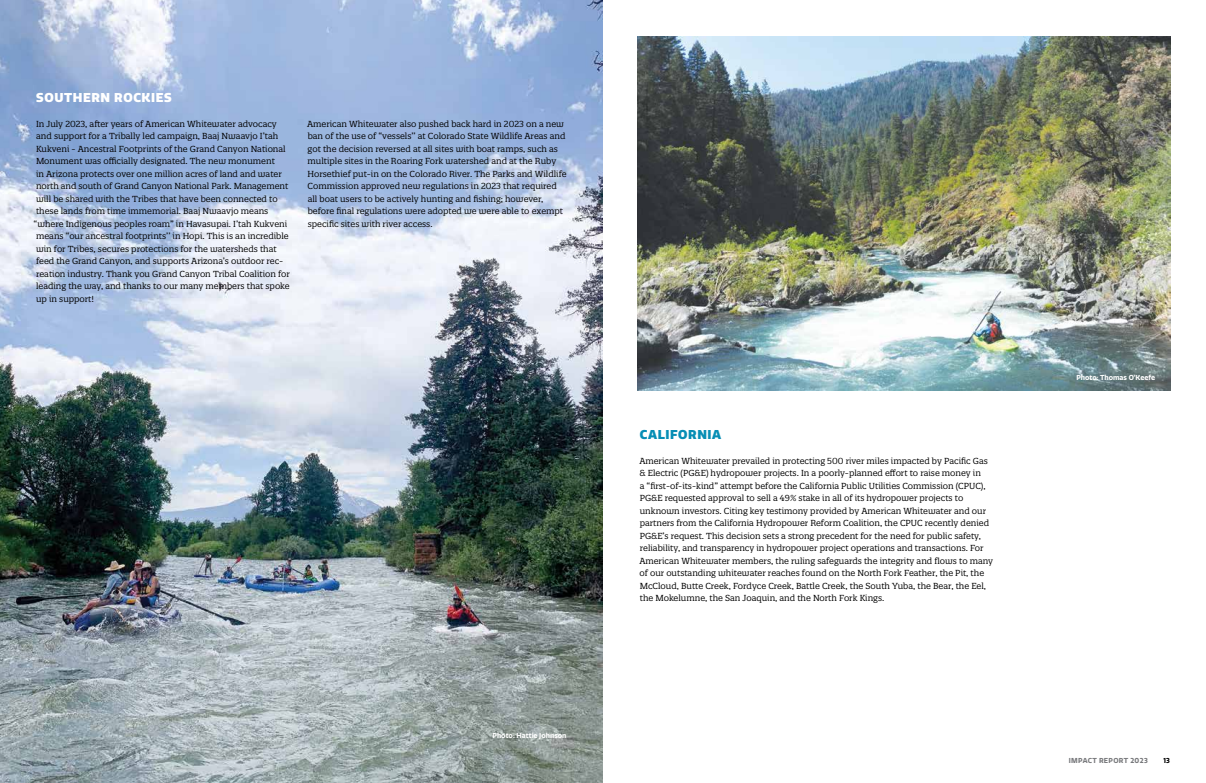
<style>
.page{position:relative;width:1206px;height:783px;background:#fff}
.page>*{position:absolute;margin:0;border:0;box-sizing:border-box;transform-origin:0 0}
.t1{font:900 12.5px "Quatro";letter-spacing:.05em;color:#fff}
.t2{font:900 12.5px "Quatro";letter-spacing:.05em;color:#078eb5}
.t3{font:8.5px/12.5px "Quatro Slab";color:#000}
.t4{font:700 7px "Quatro";color:#fff}
.t5{font:700 7px "Quatro";letter-spacing:.05em;color:#77787b}
.t6{font:700 7px "Quatro";color:#000}
</style>
<div class="page">
<img style="left:0;top:0;width:603px;height:783px">
<img style="left:637px;top:36px;width:533px;height:355px">
<h1 class="t1" style="left:36px;top:90px;width:137px">SOUTHERN ROCKIES</h1>
<p class="t3" style="left:36px;top:117px;width:242px">In July 2023, after years of American Whitewater advocacy</p>
<p class="t3" style="left:36px;top:130px;width:244px">and support for a Tribally led campaign, Baaj Nwaavjo I’tah</p>
<p class="t3" style="left:36px;top:142px;width:251px">Kukveni - Ancestral Footprints of the Grand Canyon National</p>
<p class="t3" style="left:36px;top:155px;width:240px">Monument was officially designated. The new monument</p>
<p class="t3" style="left:36px;top:167px;width:247px">in Arizona protects over one million acres of land and water</p>
<p class="t3" style="left:36px;top:180px;width:254px">north and south of Grand Canyon National Park. Management</p>
<p class="t3" style="left:36px;top:192px;width:243px">will be shared with the Tribes that have been connected to</p>
<p class="t3" style="left:36px;top:205px;width:234px">these lands from time immemorial. Baaj Nwaavjo means</p>
<p class="t3" style="left:34px;top:217px;width:255px">“where Indigenous peoples roam” in Havasupai. I’tah Kukveni</p>
<p class="t3" style="left:36px;top:230px;width:254px">means “our ancestral footprints’’ in Hopi. This is an incredible</p>
<p class="t3" style="left:36px;top:242px;width:242px">win for Tribes, secures protections for the watersheds that</p>
<p class="t3" style="left:36px;top:255px;width:249px">feed the Grand Canyon, and supports Arizona’s outdoor rec-</p>
<p class="t3" style="left:36px;top:267px;width:255px">reation industry. Thank you Grand Canyon Tribal Coalition for</p>
<p class="t3" style="left:36px;top:280px;width:255px">leading the way, and thanks to our many members that spoke</p>
<p class="t3" style="left:36px;top:292px;width:59px">up in support!</p>
<p class="t3" style="left:307px;top:117px;width:261px">American Whitewater also pushed back hard in 2023 on a new ban of the use of “vessels’’ at Colorado State Wildlife Areas and got the decision reversed at all sites with boat ramps, such as multiple sites in the Roaring Fork watershed and at the Ruby Horsethief put-in on the Colorado River. The Parks and Wildlife Commission approved new regulations in 2023 that required all boat users to be actively hunting and fishing; however, before final regulations were adopted we were able to exempt specific sites with river access.</p>
<p class="t4" style="left:493px;top:731px;width:75px">Photo: Hattie Johnson</p>
<h1 class="t2" style="left:640px;top:427px;width:83px">CALIFORNIA</h1>
<p class="t3" style="left:639px;top:455px;width:355px">American Whitewater prevailed in protecting 500 river miles impacted by Pacific Gas &amp; Electric (PG&amp;E) hydropower projects. In a poorly-planned effort to raise money in<br>a “first-of-its-kind” attempt before the California Public Utilities Commission (CPUC), PG&amp;E requested approval to sell a 49% stake in all of its hydropower projects to unknown investors. Citing key testimony provided by American Whitewater and our partners from the California Hydropower Reform Coalition, the CPUC recently denied PG&amp;E’s request. This decision sets a strong precedent for the need for public safety, reliability, and transparency in hydropower project operations and transactions. For American Whitewater members, the ruling safeguards the integrity and flows to many of our outstanding whitewater reaches found on the North Fork Feather, the Pit, the McCloud, Butte Creek, Fordyce Creek, Battle Creek, the South Yuba, the Bear, the Eel, the Mokelumne, the San Joaquin, and the North Fork Kings.</p>
<p class="t4" style="left:1076px;top:373px;width:80px">Photo: Thomas O’Keefe</p>
<p class="t5" style="left:1069px;top:756px;width:81px">IMPACT REPORT 2023</p>
<p class="t6" style="left:1164px;top:756px;width:8px">13</p>
</div>
